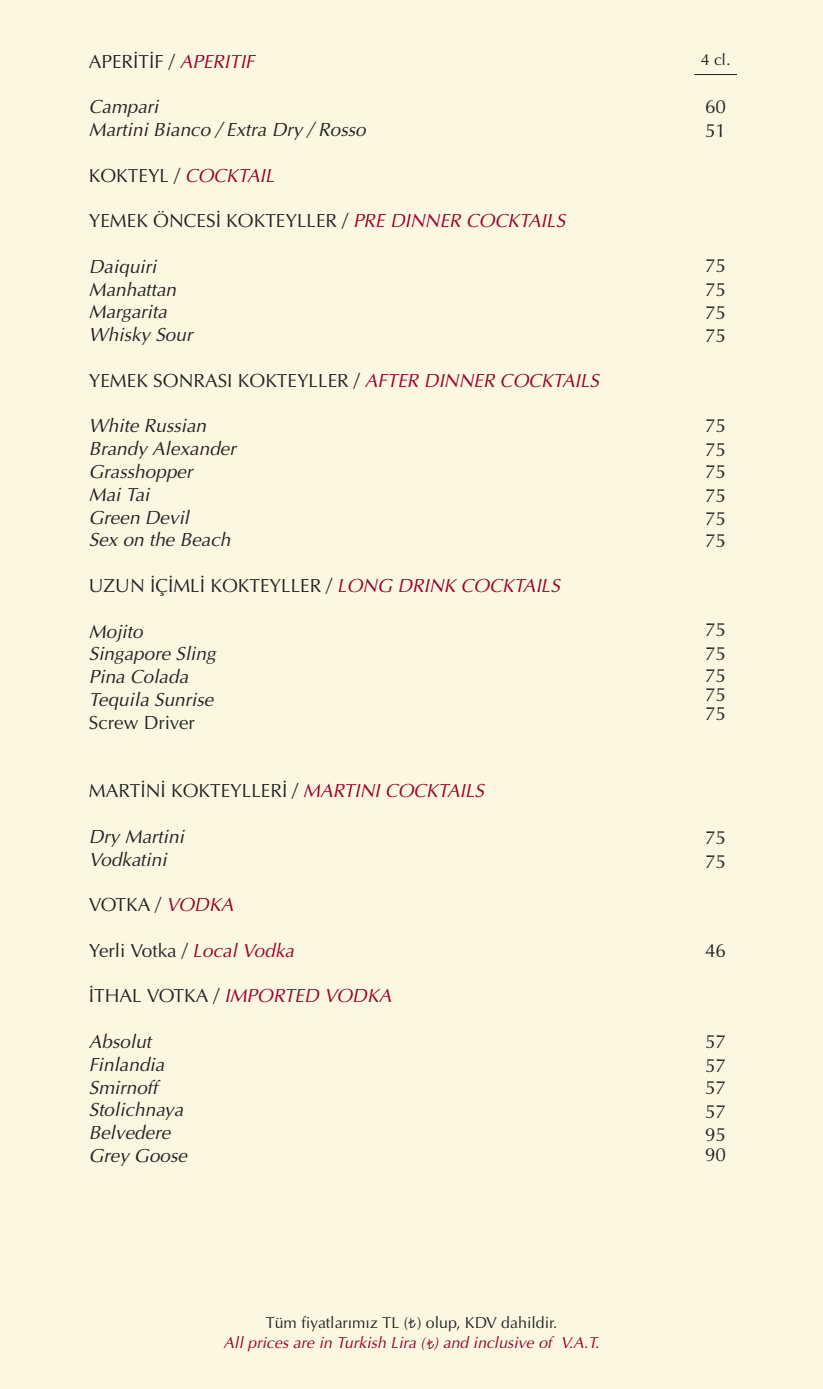
<style>
.page{position:relative;width:823px;height:1389px;background:#fff}
.page>*{position:absolute;margin:0;border:0;box-sizing:border-box;transform-origin:0 0}
.t1{font:19px/23.2px "Optima Normal Tr";color:#231f20;text-align:justify}
.t2{font:19px/22.8px "Optima Italic Tr";color:#231f20}
.t3{font:19px "Optima Italic Tr";color:#98012d}
.t4{font:16px "Optima Italic Tr";color:#98012d}
.t5{font:16px "Optima Normal Tr";color:#231f20}
.s1{font-family:"Optima Italic Tr";color:#98012d}
.s2{font-family:"Optima Normal Tr";color:#231f20}
</style>
<div class="page">
<div style="left:0;top:0;width:822px;height:1389px;background:#fbf7e1"></div>
<hr style="left:694px;top:74px;width:42px;height:1px;background:#231f20">
<svg style="left:426px;top:1339px;width:8px;height:10px"></svg>
<svg style="left:408px;top:1318px;width:7px;height:10px"></svg>
<p class="t1" style="left:89px;top:50px;width:167px">APERİTİF / <span class="s1">APERITIF</span></p>
<p class="t2" style="left:89px;top:95px;width:278px">Campari<br>Martini Bianco / Extra Dry / Rosso</p>
<p class="t1" style="left:89px;top:164px;width:187px">KOKTEYL / <span class="s1">COCKTAIL</span></p>
<p class="t1" style="left:89px;top:209px;width:477px">YEMEK ÖNCESİ KOKTEYLLER / <span class="s1">PRE DINNER COCKTAILS</span></p>
<p class="t2" style="left:89px;top:255px;width:105px">Daiquiri<br>Manhattan<br>Margarita<br>Whisky Sour</p>
<p class="t1" style="left:89px;top:369px;width:511px">YEMEK SONRASI KOKTEYLLER / <span class="s1">AFTER DINNER COCKTAILS</span></p>
<p class="t2" style="left:89px;top:415px;width:148px">White Russian<br>Brandy Alexander<br>Grasshopper<br>Mai Tai<br>Green Devil<br>Sex on the Beach</p>
<p class="t1" style="left:89px;top:574px;width:472px">UZUN İÇİMLİ KOKTEYLLER / <span class="s1">LONG DRINK COCKTAILS</span></p>
<p class="t2" style="left:89px;top:620px;width:128px">Mojito<br>Singapore Sling<br>Pina Colada<br>Tequila Sunrise</p>
<p class="t1" style="left:89px;top:711px;width:107px">Screw Driver</p>
<p class="t1" style="left:89px;top:779px;width:396px">MARTİNİ KOKTEYLLERİ / <span class="s1">MARTINI COCKTAILS</span></p>
<p class="t2" style="left:89px;top:825px;width:97px">Dry Martini<br>Vodkatini</p>
<p class="t1" style="left:89px;top:893px;width:146px">VOTKA / <span class="s1">VODKA</span></p>
<p class="t1" style="left:89px;top:939px;width:207px">Yerli Votka / <span class="s1">Local Vodka</span></p>
<p class="t3" style="left:89px;top:985px;width:304px"><span class="s2">İTHAL VOTKA /</span> IMPORTED VODKA</p>
<p class="t2" style="left:89px;top:1030px;width:100px">Absolut<br>Finlandia<br>Smirnoff<br>Stolichnaya<br>Belvedere<br>Grey Goose</p>
<p class="t5" style="left:266px;top:1313px;width:292px">Tüm fiyatlarımız TL ( ) olup, KDV dahildir.</p>
<p class="t4" style="left:223px;top:1333px;width:377px">All prices are in Turkish Lira ( ) and inclusive of V.A.T.</p>
<p class="t5" style="left:700px;top:50px;width:31px">4 cl.</p>
<p class="t1" style="left:704px;top:95px;width:23px">60<br>51</p>
<p class="t1" style="left:704px;top:254px;width:23px">75<br>75<br>75<br>75</p>
<p class="t1" style="left:704px;top:414px;width:23px">75<br>75<br>75<br>75<br>75<br>75</p>
<p class="t1" style="left:704px;top:618px;width:23px">75<br>75</p>
<p class="t1" style="left:704px;top:666px;width:23px;line-height:19px">75<br>75<br>75</p>
<p class="t1" style="left:704px;top:826px;width:23px">75<br>75</p>
<p class="t1" style="left:704px;top:939px;width:23px">46</p>
<p class="t1" style="left:704px;top:1030px;width:23px">57</p>
<p class="t1" style="left:704px;top:1054px;width:23px">57<br>57<br>57<br>95</p>
<p class="t1" style="left:704px;top:1143px;width:23px">90</p>
</div>
